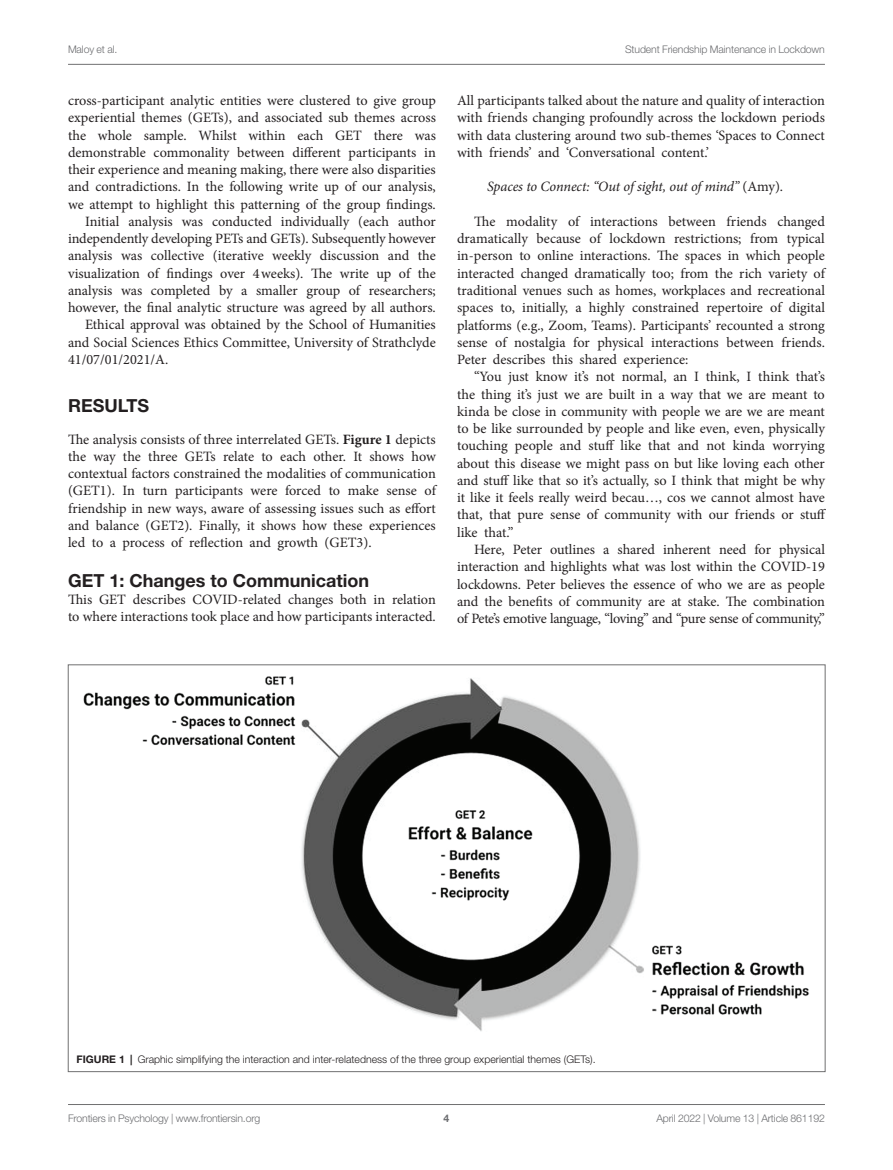
<style>
.page{position:relative;width:893px;height:1170px;background:#fff}
.page>*{position:absolute;margin:0;border:0;box-sizing:border-box;transform-origin:0 0}
.HEAD_2{font:700 18px "Helvetica Neue LT Std";color:#231f20}
.HEAD_1{font:700 18px "Helvetica Neue LT Std";color:#231f20}
.TEXT{font:14.25px/17.2px "Minion Pro";letter-spacing:-.005em;color:#231f20;text-align:justify}
.TEXT_FLUSH{font:14.25px/17.2px "Minion Pro";color:#231f20;text-align:justify}
.BLOCK_QTN{font:italic 14.25px "Minion Pro";letter-spacing:-.01em;color:#231f20}
.FIG_LEG{font:300 10.5px "Helvetica Neue LT Std";color:#231f20}
.t1{font:300 10.5px "Helvetica Neue LT Std";letter-spacing:-.015em;color:#6c6d70}
.t2{font:10.5px "Helvetica Neue LT Std Lt 3";letter-spacing:-.015em;color:#6c6d70}
.t3{font:700 10.5px "Helvetica Neue LT Std";color:#6c6d70}
.s1{font-weight:700}
.s2{font-style:normal}
</style>
<div class="page">
<hr style="left:68px;top:64px;width:757px;height:1px;background:#707071">
<hr style="left:68px;top:1104px;width:757px;height:1px;background:#707071">
<img style="left:83px;top:676px;width:726px;height:355px">
<p class="t2" style="left:68px;top:42px;width:51px">Maloy et al.</p>
<p class="t2" style="left:625px;top:42px;width:201px">Student Friendship Maintenance in Lockdown</p>
<p class="TEXT" style="left:68px;top:92px;width:369px">cross-participant analytic entities were clustered to give group experiential themes (GETs), and associated sub themes across the whole sample. Whilst within each GET there was demonstrable commonality between different participants in their experience and meaning making, there were also disparities and contradictions. In the following write up of our analysis, we attempt to highlight this patterning of the group findings.</p>
<p class="TEXT" style="left:68px;top:213px;width:369px;text-indent:17px">Initial analysis was conducted individually (each author independently developing PETs and GETs). Subsequently however analysis was collective (iterative weekly discussion and the visualization of findings over 4weeks). The write up of the analysis was completed by a smaller group of researchers; however, the final analytic structure was agreed by all authors.</p>
<p class="TEXT" style="left:68px;top:316px;width:369px;text-indent:17px">Ethical approval was obtained by the School of Humanities and Social Sciences Ethics Committee, University of Strathclyde 41/07/01/2021/A.</p>
<p class="HEAD_1" style="left:68px;top:394px;width:83px">RESULTS</p>
<p class="TEXT_FLUSH" style="left:68px;top:430px;width:369px">The analysis consists of three interrelated GETs. <span class="s1">Figure 1</span> depicts the way the three GETs relate to each other. It shows how contextual factors constrained the modalities of communication (GET1). In turn participants were forced to make sense of friendship in new ways, aware of assessing issues such as effort and balance (GET2). Finally, it shows how these experiences led to a process of reflection and growth (GET3).</p>
<p class="HEAD_2" style="left:68px;top:569px;width:302px">GET 1: Changes to Communication</p>
<p class="TEXT_FLUSH" style="left:68px;top:591px;width:369px">This GET describes COVID-related changes both in relation to where interactions took place and how participants interacted.</p>
<p class="TEXT_FLUSH" style="left:457px;top:92px;width:369px">All participants talked about the nature and quality of interaction with friends changing profoundly across the lockdown periods with data clustering around two sub-themes ‘Spaces to Connect with friends’ and ‘Conversational content.’</p>
<p class="BLOCK_QTN" style="left:487px;top:177px;width:298px">Spaces to Connect: “Out of sight, out of mind” <span class="s2">(Amy).</span></p>
<p class="TEXT" style="left:457px;top:213px;width:369px;text-indent:17px">The modality of interactions between friends changed dramatically because of lockdown restrictions; from typical in-person to online interactions. The spaces in which people interacted changed dramatically too; from the rich variety of traditional venues such as homes, workplaces and recreational spaces to, initially, a highly constrained repertoire of digital platforms (e.g., Zoom, Teams). Participants’ recounted a strong sense of nostalgia for physical interactions between friends.<br>Peter describes this shared experience:</p>
<p class="TEXT" style="left:457px;top:368px;width:371px;text-indent:17px">“You just know it’s not normal, an I think, I think that’s the thing it’s just we are built in a way that we are meant to kinda be close in community with people we are we are meant to be like surrounded by people and like even, even, physically touching people and stuff like that and not kinda worrying about this disease we might pass on but like loving each other and stuff like that so it’s actually, so I think that might be why it like it feels really weird becau…, cos we cannot almost have that, that pure sense of community with our friends or stuff like that.”</p>
<p class="TEXT" style="left:457px;top:541px;width:369px;text-indent:17px">Here, Peter outlines a shared inherent need for physical interaction and highlights what was lost within the COVID-19 lockdowns. Peter believes the essence of who we are as people and the benefits of community are at stake. The combination of Pete’s emotive language, “loving” and “pure sense of community,”</p>
<p class="FIG_LEG" style="left:77px;top:1052px;width:520px"><span class="s1">FIGURE 1 |</span> Graphic simplifying the interaction and inter-relatedness of the three group experiential themes (GETs).</p>
<p class="t1" style="left:68px;top:1111px;width:194px">Frontiers in Psychology | www.frontiersin.org</p>
<p class="t3" style="left:444px;top:1111px;width:7px">4</p>
<p class="t1" style="left:656px;top:1111px;width:170px">April 2022 | Volume 13 | Article 861192</p>
</div>
